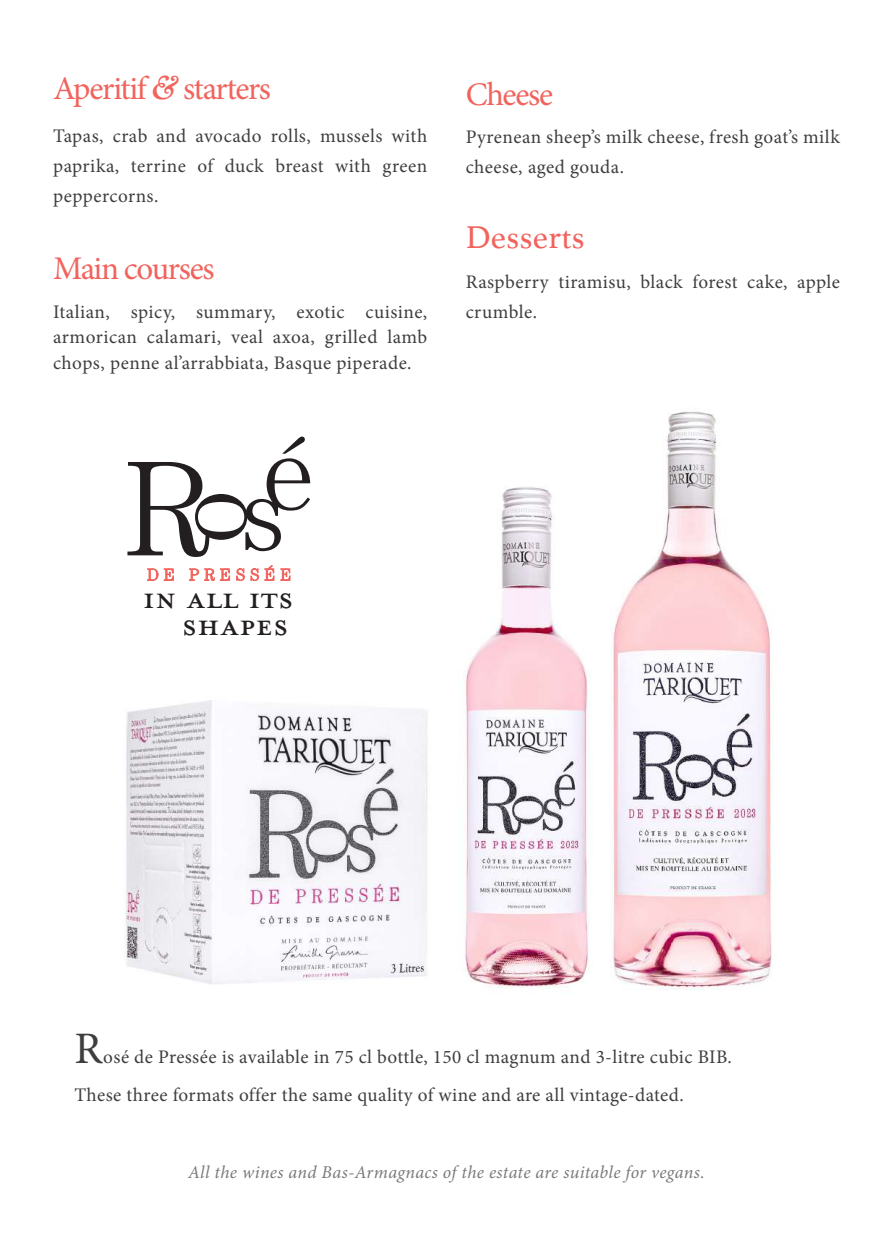
<style>
.page{position:relative;width:893px;height:1234px;background:#fff}
.page>*{position:absolute;margin:0;border:0;box-sizing:border-box;transform-origin:0 0}
.t1{font:45px "Minion Pro";color:#3e3e3f}
.t2{font:42.9px "Mrs Eaves All Petite Caps OT";color:#231f20}
.t3{font:33px "Minion Pro";letter-spacing:-.04em;color:#f1635d}
.t4{font:33px "Athelas";letter-spacing:.01em;color:#f1635d}
.t5{font:19.2px/30px "Minion Pro";letter-spacing:.02em;color:#3e3e3f}
.t6{font:italic 18px "Minion Pro";letter-spacing:.015em;color:#57585a}
.s1{font-family:"Goudy Old Style BT";font-weight:700;font-style:italic}
</style>
<div class="page">
<img style="left:463px;top:486px;width:127px;height:502px">
<img style="left:124px;top:700px;width:304px;height:284px">
<img style="left:610px;top:412px;width:163px;height:578px">
<svg style="left:127px;top:436px;width:183px;height:121px"></svg>
<svg style="left:147px;top:568px;width:11px;height:12px"></svg>
<svg style="left:164px;top:568px;width:10px;height:12px"></svg>
<svg style="left:189px;top:568px;width:41px;height:13px"></svg>
<svg style="left:236px;top:565px;width:38px;height:16px"></svg>
<svg style="left:280px;top:568px;width:10px;height:12px"></svg>
<h3 class="t3" style="left:53px;top:66px;width:219px">Aperitif <span class="s1">&amp;</span> starters</h3>
<p class="t5" style="left:53px;top:121px;width:376px;text-align:justify">Tapas, crab and avocado rolls, mussels with paprika, terrine of duck breast with green peppercorns.</p>
<h3 class="t3" style="left:53px;top:247px;width:163px">Main courses</h3>
<p class="t5" style="left:53px;top:299px;width:376px;line-height:25.5px;text-align:justify">Italian, spicy, summary, exotic cuisine, armorican calamari, veal axoa, grilled lamb chops, penne al’arrabbiata, Basque piperade.</p>
<h3 class="t3" style="left:466px;top:72px;width:89px">Cheese</h3>
<p class="t5" style="left:466px;top:122px;width:376px">Pyrenean sheep’s milk cheese, fresh goat’s milk cheese, aged gouda.</p>
<h3 class="t4" style="left:466px;top:210px;width:120px">Desserts</h3>
<p class="t5" style="left:466px;top:267px;width:376px">Raspberry tiramisu, black forest cake, apple crumble.</p>
<h2 class="t2" style="left:143px;top:578px;width:152px">IN ALL ITS</h2>
<h2 class="t2" style="left:182px;top:605px;width:108px">SHAPES</h2>
<h1 class="t1" style="left:74px;top:1018px;width:29px">R</h1>
<p class="t5" style="left:74px;top:1037px;width:659px;line-height:38.2px;text-indent:29px">osé de Pressée is available in 75 cl bottle, 150 cl magnum and 3-litre cubic BIB.<br>These three formats offer the same quality of wine and are all vintage-dated.</p>
<p class="t6" style="left:188px;top:1159px;width:518px">All the wines and Bas-Armagnacs of the estate are suitable for vegans.</p>
</div>
